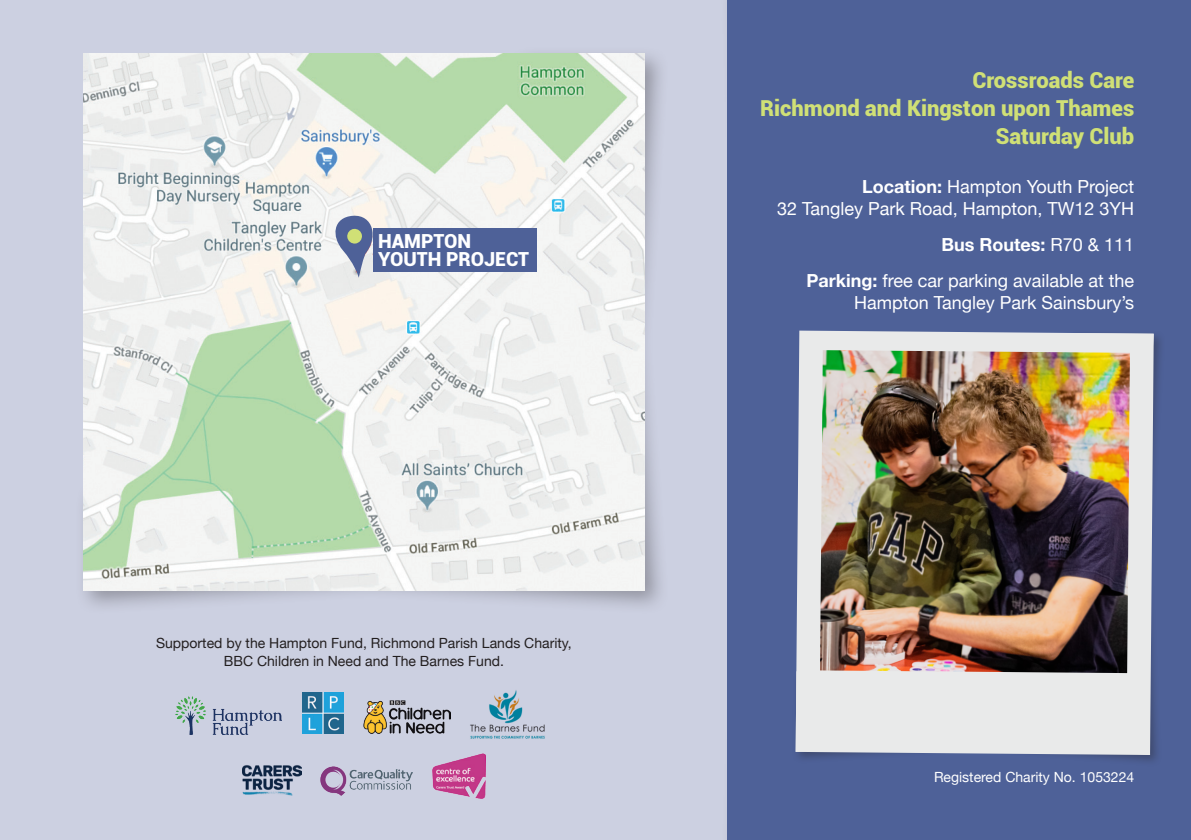
<style>
.page{position:relative;width:1191px;height:840px;background:#fff}
.page>*{position:absolute;margin:0;border:0;box-sizing:border-box;transform-origin:0 0}
.t1{font:900 22px/28px "Roboto";color:#d0e076;text-align:right}
.t2{font:900 19.4px/18px "Roboto";color:#fff}
.t3{font:18px/22px "Helvetica Neue";color:#fff;text-align:right}
.t4{font:700 18px "Helvetica Neue";color:#fff}
.t5{font:14px "Helvetica Neue";color:#231f20}
.t6{font:14px "Helvetica Neue";color:#fff}
.s1{font-weight:700}
.s2{font-weight:400}
</style>
<div class="page">
<div style="left:0;top:0;width:733px;height:839px;background:#ccd0e1"></div>
<div style="left:728px;top:0;width:463px;height:839px;background:#4e6198"></div>
<div style="left:75px;top:46px;width:595px;height:568px;background:#231f20;opacity:.35"></div>
<img style="left:83px;top:54px;width:561px;height:536px">
<svg style="left:329px;top:213px;width:48px;height:62px"></svg>
<div style="left:347px;top:228px;width:15px;height:16px;background:#d0e076;border-radius:50%"></div>
<div style="left:374px;top:227px;width:163px;height:44px;background:#4e6198"></div>
<div style="left:792px;top:329px;width:373px;height:438px;background:#231f20;opacity:.35"></div>
<div style="left:795px;top:330px;width:358px;height:424px;background:#e9eaea"></div>
<img style="left:820px;top:350px;width:310px;height:322px">
<img style="left:432px;top:753px;width:53px;height:44px">
<img style="left:321px;top:766px;width:92px;height:28px">
<img style="left:242px;top:765px;width:60px;height:31px">
<img style="left:175px;top:696px;width:106px;height:37px">
<img style="left:302px;top:692px;width:41px;height:41px">
<img style="left:363px;top:700px;width:87px;height:33px">
<img style="left:470px;top:690px;width:75px;height:48px">
<p class="t2" style="left:378px;top:231px;width:152px">HAMPTON<br>YOUTH PROJECT</p>
<p class="t5" style="left:156px;top:633px;width:417px">Supported by the Hampton Fund, Richmond Parish Lands Charity,</p>
<p class="t5" style="left:224px;top:651px;width:282px">BBC Children in Need and The Barnes Fund.</p>
<p class="t1" style="left:760px;top:66px;width:376px">Crossroads Care<br>Richmond and Kingston upon Thames<br>Saturday Club</p>
<p class="t3" style="left:862px;top:176px;width:274px"><span class="s1">Location:</span> Hampton Youth Project</p>
<p class="t3" style="left:777px;top:198px;width:359px">32 Tangley Park Road, Hampton, TW12 3YH</p>
<p class="t4" style="left:941px;top:230px;width:194px">Bus Routes: <span class="s2">R70 &amp; 111</span></p>
<p class="t3" style="left:806px;top:270px;width:329px"><span class="s1">Parking:</span> free car parking available at the<br>Hampton Tangley Park Sainsbury’s</p>
<p class="t6" style="left:934px;top:766px;width:202px">Registered Charity No. 1053224</p>
</div>
